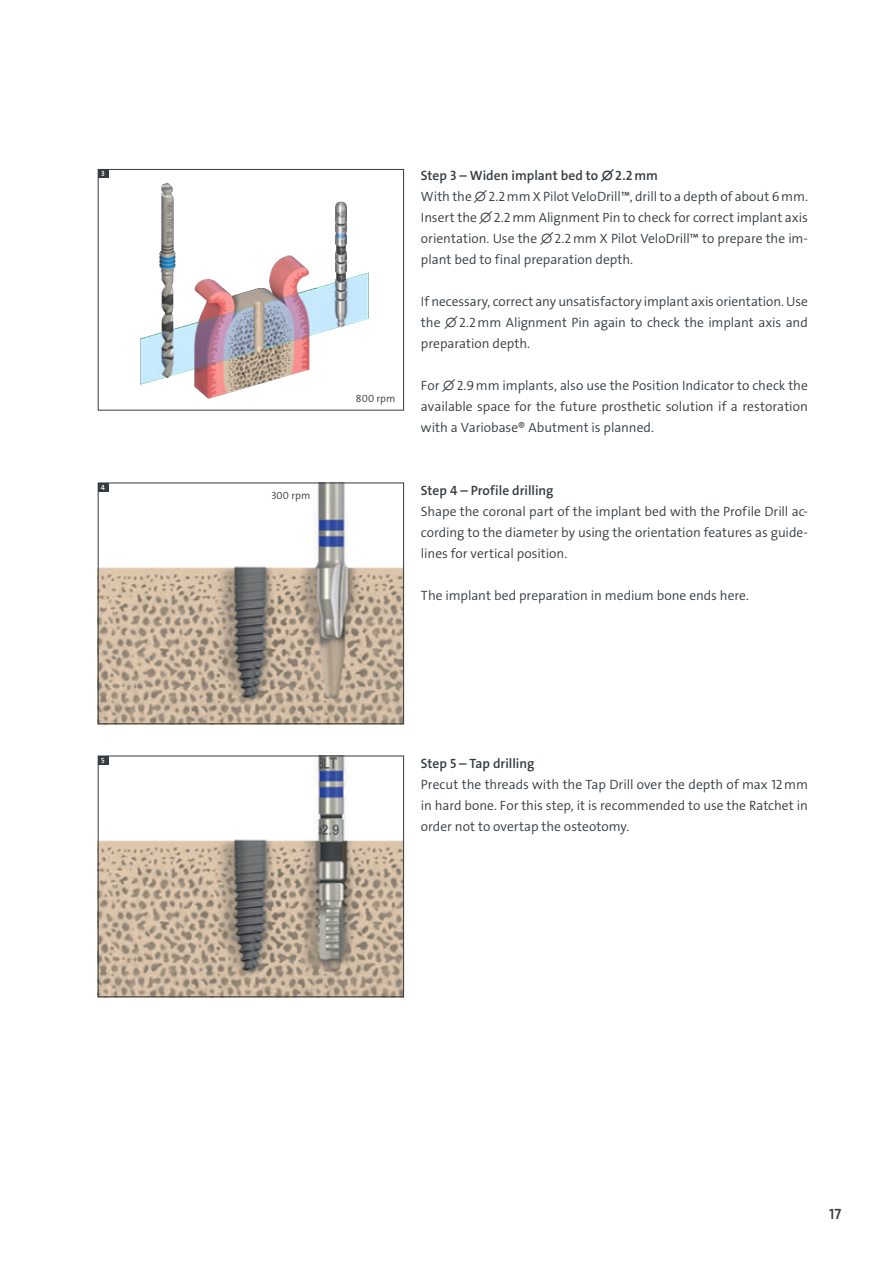
<style>
.page{position:relative;width:893px;height:1263px;background:#fff}
.page>*{position:absolute;margin:0;border:0;box-sizing:border-box;transform-origin:0 0}
.t1{font:15px "The Sans LP6 Se Bld";color:#353b40}
.Copy{font:13.5px/21px "The Sans LP4 Se Lig";color:#353b40;text-align:justify}
.Copy_Subtitle{font:13.5px "The Sans LP6 Se Bld";letter-spacing:-.005em;color:#353b40}
.Copy-2{font:13.5px "The Sans LP6 Se Bld";color:#353b40}
.t2{font:10.5px "The Sans LP4 Se Lig";letter-spacing:.01em;color:#353b40}
.t3{font:7.5px "The Sans LP6 Se Bld";color:#fff}
</style>
<div class="page">
<img style="left:108px;top:171px;width:261px;height:228px">
<div style="left:98px;top:169px;width:306px;height:241px;border:1px solid #353b40"></div>
<div style="left:98px;top:169px;width:10px;height:9px;background:#353b40"></div>
<img style="left:100px;top:485px;width:302px;height:237px">
<div style="left:98px;top:483px;width:306px;height:241px;border:1px solid #353b40"></div>
<img style="left:100px;top:758px;width:302px;height:237px">
<div style="left:98px;top:756px;width:306px;height:241px;border:1px solid #353b40"></div>
<div style="left:98px;top:483px;width:10px;height:8px;background:#353b40"></div>
<div style="left:98px;top:756px;width:10px;height:8px;background:#353b40"></div>
<p class="t3" style="left:101px;top:169px;width:5px">3</p>
<p class="t2" style="left:356px;top:392px;width:41px">800 rpm</p>
<p class="Copy-2" style="left:421px;top:166px;width:238px">Step 3 – Widen implant bed to ∅2.2mm</p>
<p class="Copy" style="left:421px;top:186px;width:388px">With the ∅2.2mm X Pilot VeloDrill™, drill to a depth of about 6mm.<br>Insert the ∅2.2mm Alignment Pin to check for correct implant axis orientation. Use the ∅2.2mm X Pilot VeloDrill™ to prepare the im&shy;plant bed to final preparation depth.</p>
<p class="Copy" style="left:421px;top:291px;width:388px">If necessary, correct any unsatisfactory implant axis orientation. Use the ∅2.2mm Alignment Pin again to check the implant axis and preparation depth.</p>
<p class="Copy" style="left:421px;top:375px;width:388px">For ∅2.9mm implants, also use the Position Indicator to check the available space for the future prosthetic solution if a restoration with a Variobase® Abutment is planned.</p>
<p class="t3" style="left:101px;top:482px;width:6px">4</p>
<p class="t2" style="left:271px;top:489px;width:41px">300 rpm</p>
<p class="Copy_Subtitle" style="left:421px;top:481px;width:134px">Step 4 – Profile drilling</p>
<p class="Copy" style="left:421px;top:501px;width:388px">Shape the coronal part of the implant bed with the Profile Drill ac&shy;cording to the diameter by using the orientation features as guide&shy;lines for vertical position.</p>
<p class="Copy" style="left:421px;top:585px;width:329px">The implant bed preparation in medium bone ends here.</p>
<p class="t3" style="left:101px;top:755px;width:5px">5</p>
<p class="Copy_Subtitle" style="left:421px;top:754px;width:115px">Step 5 – Tap drilling</p>
<p class="Copy" style="left:421px;top:774px;width:388px">Precut the threads with the Tap Drill over the depth of max 12mm in hard bone. For this step, it is recommended to use the Ratchet in order not to overtap the osteotomy.</p>
<p class="t1" style="left:829px;top:1204px;width:14px">17</p>
</div>
